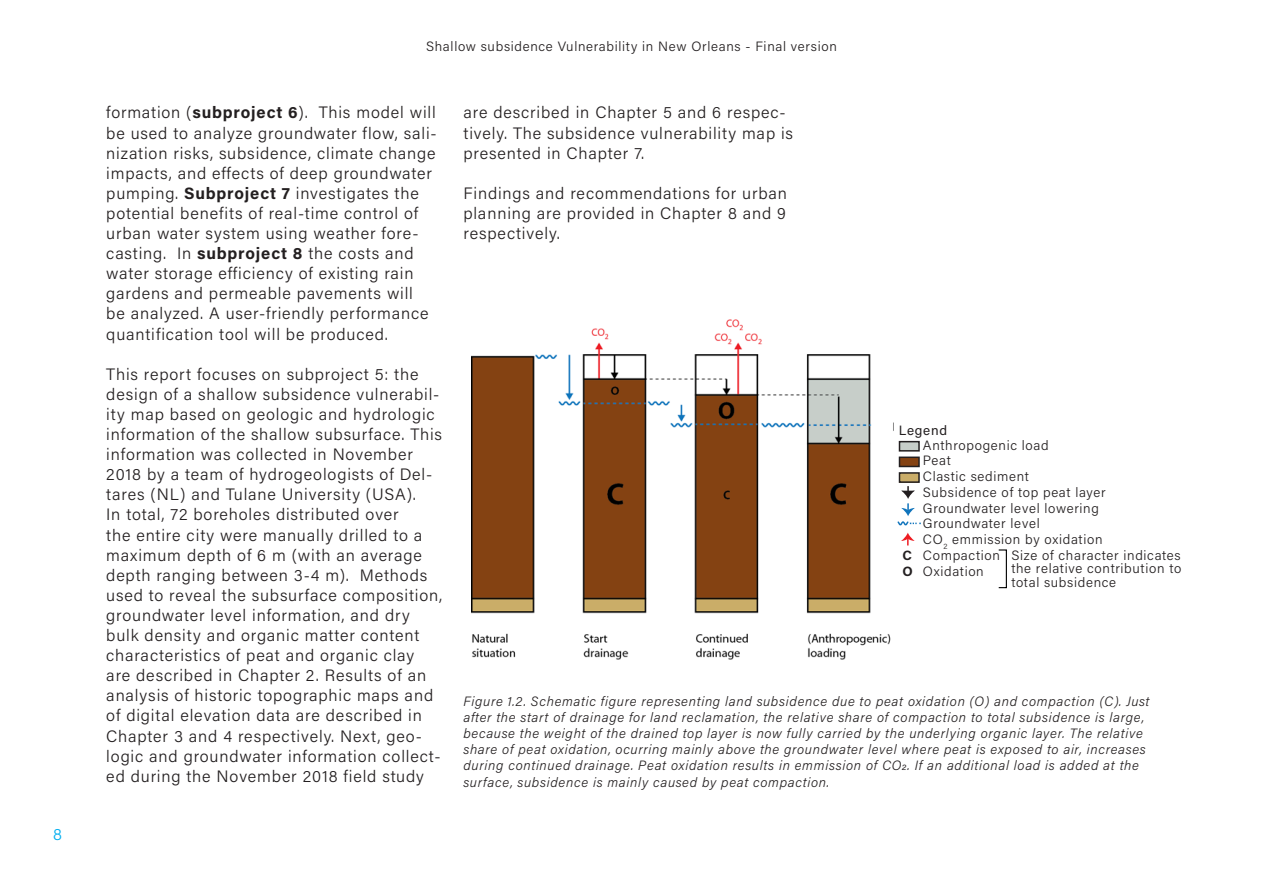
<style>
.page{position:relative;width:1263px;height:893px;background:#fff}
.page>*{position:absolute;margin:0;border:0;box-sizing:border-box;transform-origin:0 0}
.Paragraph{font:300 16.5px/20.1px "Acumin Pro";letter-spacing:.05em;color:#231f20}
.t1{font:300 16.5px "Acumin Pro";color:#00aeef}
.Captions{font:italic 300 13.5px/16.2px "Acumin Pro";letter-spacing:.05em;color:#231f20}
.Legend{font:300 13.5px/13.5px "Acumin Pro";letter-spacing:.05em;color:#231f20;text-align:justify}
.Paragraph-2{font:13.5px "Acumin Pro";letter-spacing:.05em;color:#231f20}
.Heading{font:700 13.5px "Acumin Pro";color:#231f20}
.s1{font-weight:700}
</style>
<div class="page">
<img style="left:472px;top:319px;width:419px;height:341px">
<svg style="left:901px;top:533px;width:14px;height:12px"></svg>
<svg style="left:897px;top:486px;width:24px;height:40px"></svg>
<div style="left:899px;top:442px;width:20px;height:9px;background:#c7cec9"></div>
<div style="left:899px;top:441px;width:21px;height:11px;border:2px solid #231f20"></div>
<div style="left:899px;top:457px;width:20px;height:9px;background:#844212"></div>
<div style="left:899px;top:457px;width:21px;height:10px;border:2px solid #231f20"></div>
<div style="left:899px;top:473px;width:20px;height:9px;background:#caad68"></div>
<div style="left:899px;top:472px;width:21px;height:11px;border:2px solid #231f20"></div>
<div style="left:998px;top:549px;width:9px;height:39px;border:1px solid #000"></div>
<p class="t1" style="left:53px;top:822px;width:10px">8</p>
<p class="Legend" style="left:426px;top:39px;width:412px">Shallow subsidence Vulnerability in New Orleans - Final version</p>
<p class="Paragraph" style="left:106px;top:102px;width:332px">formation (<span class="s1">subproject 6</span>). This model will be used to analyze groundwater flow, sali&shy;nization risks, subsidence, climate change impacts, and effects of deep groundwater pumping. <span class="s1">Subproject 7</span> investigates the potential benefits of real-time control of urban water system using weather fore&shy;casting. In <span class="s1">subproject 8</span> the costs and water storage efficiency of existing rain gardens and permeable pavements will<br>be analyzed. A user-friendly performance quantification tool will be produced.</p>
<p class="Paragraph" style="left:106px;top:363px;width:337px">This report focuses on subproject 5: the design of a shallow subsidence vulnerabil&shy;ity map based on geologic and hydrologic information of the shallow subsurface. This information was collected in November 2018 by a team of hydrogeologists of Del&shy;tares (NL) and Tulane University (USA).<br>In total, 72 boreholes distributed over<br>the entire city were manually drilled to a maximum depth of 6 m (with an average depth ranging between 3-4 m). Methods used to reveal the subsurface composition, groundwater level information, and dry bulk density and organic matter content characteristics of peat and organic clay are described in Chapter 2. Results of an analysis of historic topographic maps and of digital elevation data are described in Chapter 3 and 4 respectively. Next, geo&shy;logic and groundwater information collect&shy;ed during the November 2018 field study</p>
<p class="Paragraph" style="left:463px;top:102px;width:331px">are described in Chapter 5 and 6 respec&shy;tively. The subsidence vulnerability map is presented in Chapter 7.</p>
<p class="Paragraph" style="left:463px;top:182px;width:325px;text-align:justify">Findings and recommendations for urban planning are provided in Chapter 8 and 9 respectively.</p>
<p class="Paragraph-2" style="left:899px;top:421px;width:50px">Legend</p>
<p class="Legend" style="left:923px;top:438px;width:127px">Anthropogenic load</p>
<p class="Legend" style="left:923px;top:453px;width:29px">Peat</p>
<p class="Legend" style="left:923px;top:469px;width:107px">Clastic sediment</p>
<p class="Legend" style="left:923px;top:485px;width:184px">Subsidence of top peat layer</p>
<p class="Legend" style="left:923px;top:501px;width:178px">Groundwater level lowering</p>
<p class="Legend" style="left:923px;top:516px;width:118px">Groundwater level</p>
<p class="Legend" style="left:923px;top:532px;width:181px">CO<sub>2</sub> emmission by oxidation</p>
<p class="Legend" style="left:923px;top:548px;width:79px">Compaction</p>
<p class="Legend" style="left:923px;top:564px;width:62px">Oxidation</p>
<p class="Legend" style="left:1011px;top:548px;width:171px">Size of character indicates the relative contribution to total subsidence</p>
<p class="Heading" style="left:902px;top:546px;width:11px">C</p>
<p class="Heading" style="left:902px;top:561px;width:12px">O</p>
<p class="Captions" style="left:463px;top:692px;width:688px">Figure 1.2. Schematic figure representing land subsidence due to peat oxidation (O) and compaction (C). Just after the start of drainage for land reclamation, the relative share of compaction to total subsidence is large, because the weight of the drained top layer is now fully carried by the underlying organic layer. The relative share of peat oxidation, ocurring mainly above the groundwater level where peat is exposed to air, increases during continued drainage. Peat oxidation results in emmission of CO2. If an additional load is added at the surface, subsidence is mainly caused by peat compaction.</p>
</div>
